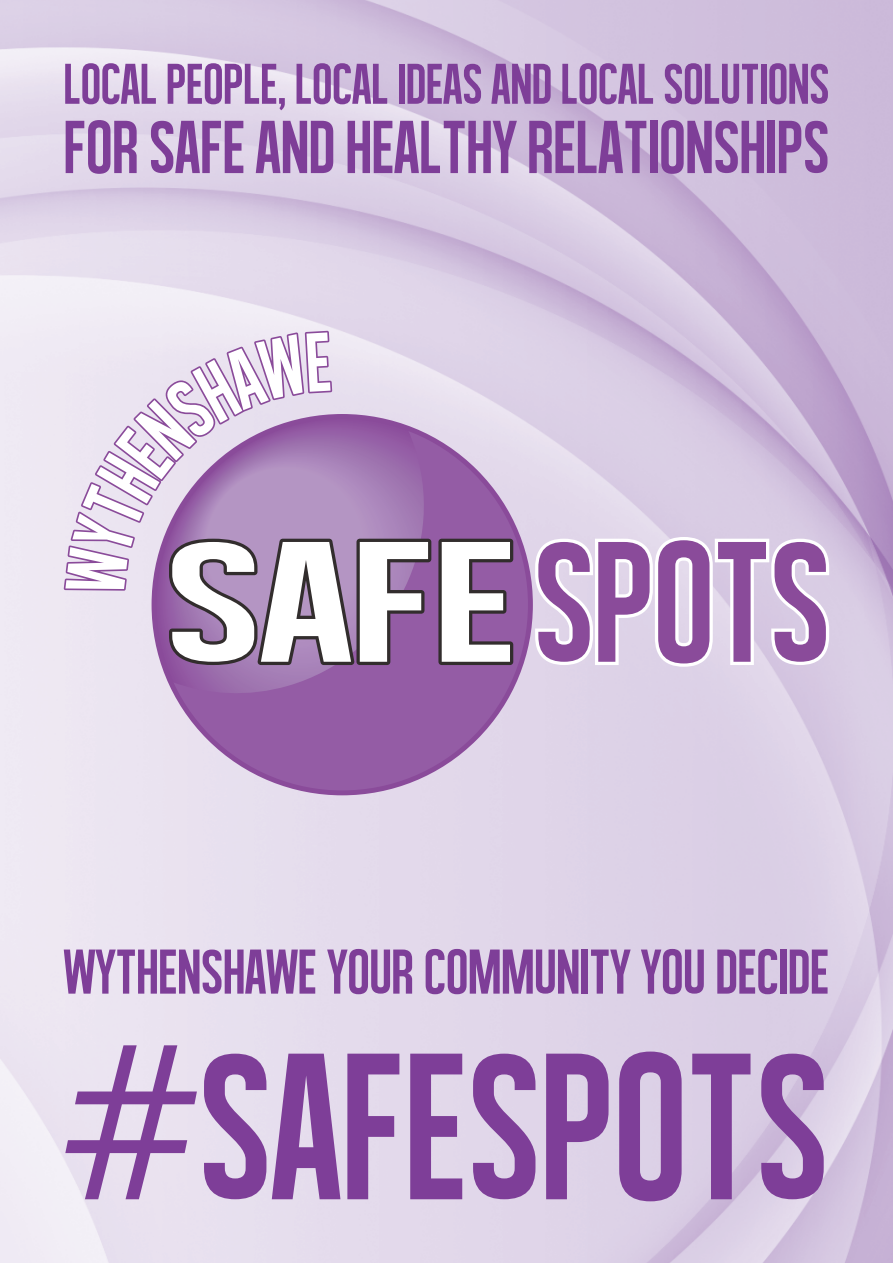
<style>
.page{position:relative;width:893px;height:1263px;background:#fff}
.page>*{position:absolute;margin:0;border:0;box-sizing:border-box;transform-origin:0 0}
.t1{font:213px "Alegre Sans";color:#7e3e98}
.t2{font:76.5px "Alegre Sans";color:#7e3e98}
.t3{font:64.5px "Alegre Sans";color:#7e3e98}
.t4{font:58.5px "Alegre Sans";color:#7e3e98}
.s1{font-family:"Lucida Grande"}
</style>
<div class="page">
<img style="left:0;top:0;width:893px;height:1263px">
<svg style="left:533px;top:429px;width:19px;height:366px;background:#e1d6e9"></svg>
<svg style="left:152px;top:414px;width:381px;height:381px;background:#af87bd"></svg>
<svg style="left:438px;top:539px;width:75px;height:126px"></svg>
<svg style="left:535px;top:537px;width:294px;height:130px"></svg>
<svg style="left:64px;top:331px;width:367px;height:334px"></svg>
<p class="t4" style="left:64px;top:49px;width:767px">LOCAL PEOPLE, LOCAL IDEAS AND LOCAL SOLUTIONS</p>
<h2 class="t2" style="left:64px;top:102px;width:767px">FOR SAFE AND HEALTHY RELATIONSHIPS</h2>
<p class="t3" style="left:64px;top:934px;width:767px">WYTHENSHAWE YOUR COMMUNITY YOU DECIDE</p>
<h1 class="t1" style="left:64px;top:1001px;width:767px"><span class="s1">#</span>SAFESPOTS</h1>
</div>
